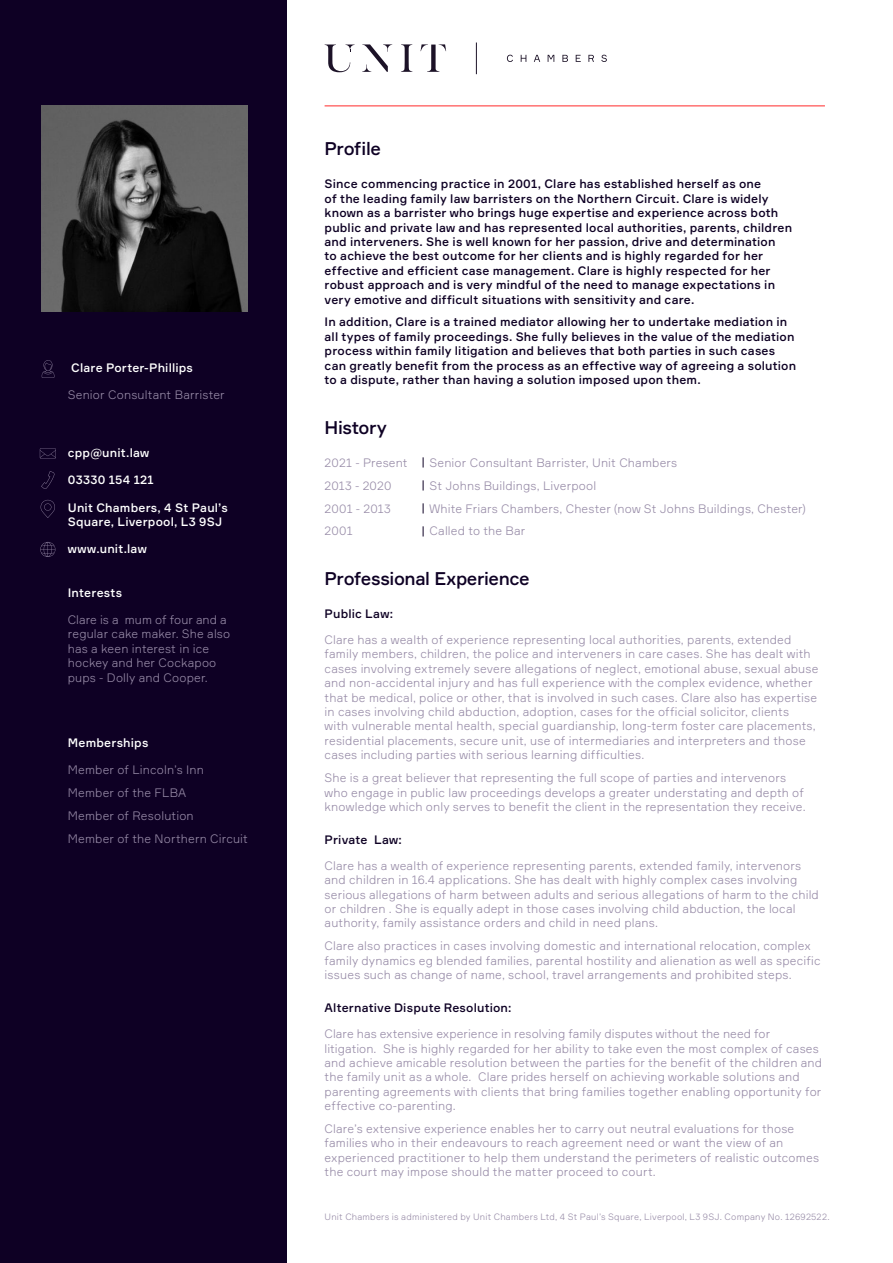
<style>
.page{position:relative;width:893px;height:1263px;background:#fff}
.page>*{position:absolute;margin:0;border:0;box-sizing:border-box;transform-origin:0 0}
.t1{font:500 18px "Formular";letter-spacing:-.025em;color:#0e0024}
.t2{font:300 12px/14.4px "Formular";letter-spacing:.015em;color:#978ba7}
.t3{font:500 12px/14.4px "Formular";letter-spacing:.015em;color:#0e0024}
.t4{font:500 12px/14.4px "Formular";letter-spacing:.015em;color:#fff}
.t5{font:300 9px "Formular";letter-spacing:.025em;color:#978ba7}
</style>
<div class="page">
<div style="left:0;top:0;width:286px;height:1263px;background:#0e0024"></div>
<hr style="left:325px;top:106px;width:500px;height:1px;background:#ff2929">
<svg style="left:40px;top:448px;width:16px;height:11px"></svg>
<svg style="left:41px;top:471px;width:14px;height:18px"></svg>
<img style="left:42px;top:106px;width:205px;height:205px">
<svg style="left:41px;top:500px;width:14px;height:18px"></svg>
<svg style="left:42px;top:360px;width:12px;height:18px"></svg>
<svg style="left:40px;top:542px;width:15px;height:15px"></svg>
<svg style="left:421px;top:44px;width:25px;height:28px"></svg>
<svg style="left:401px;top:44px;width:11px;height:28px"></svg>
<svg style="left:325px;top:45px;width:29px;height:27px"></svg>
<svg style="left:362px;top:44px;width:30px;height:28px"></svg>
<svg style="left:507px;top:55px;width:6px;height:7px"></svg>
<svg style="left:521px;top:55px;width:5px;height:7px"></svg>
<svg style="left:534px;top:55px;width:6px;height:7px"></svg>
<svg style="left:548px;top:55px;width:6px;height:7px"></svg>
<svg style="left:562px;top:55px;width:6px;height:7px"></svg>
<svg style="left:576px;top:55px;width:5px;height:7px"></svg>
<svg style="left:588px;top:55px;width:6px;height:7px"></svg>
<svg style="left:601px;top:55px;width:6px;height:7px"></svg>
<hr style="left:476px;top:43px;width:1px;height:31px;background:#1c1227">
<p class="t4" style="left:71px;top:360px;width:123px">Clare Porter-Phillips</p>
<p class="t2" style="left:68px;top:387px;width:158px">Senior Consultant Barrister</p>
<p class="t4" style="left:68px;top:446px;width:83px">cpp@unit.law</p>
<p class="t4" style="left:68px;top:473px;width:87px">03330 154 121</p>
<p class="t4" style="left:68px;top:500px;width:161px">Unit Chambers, 4 St Paul’s<br>Square, Liverpool, L3 9SJ</p>
<p class="t4" style="left:68px;top:541px;width:80px">www.unit.law</p>
<p class="t4" style="left:68px;top:585px;width:56px">Interests</p>
<p class="t2" style="left:68px;top:612px;width:164px">Clare is a mum of four and a regular cake maker. She also has a keen interest in ice hockey and her Cockapoo pups - Dolly and Cooper.</p>
<p class="t4" style="left:68px;top:735px;width:82px">Memberships</p>
<p class="t2" style="left:68px;top:762px;width:137px">Member of Lincoln’s Inn</p>
<p class="t2" style="left:68px;top:785px;width:120px">Member of the FLBA</p>
<p class="t2" style="left:68px;top:808px;width:127px">Member of Resolution</p>
<p class="t2" style="left:68px;top:831px;width:182px">Member of the Northern Circuit</p>
<p class="t1" style="left:325px;top:138px;width:58px">Profile</p>
<p class="t3" style="left:325px;top:177px;width:469px">Since commencing practice in 2001, Clare has established herself as one<br>of the leading family law barristers on the Northern Circuit. Clare is widely known as a barrister who brings huge expertise and experience across both public and private law and has represented local authorities, parents, children and interveners. She is well known for her passion, drive and determination<br>to achieve the best outcome for her clients and is highly regarded for her effective and efficient case management. Clare is highly respected for her robust approach and is very mindful of the need to manage expectations in very emotive and difficult situations with sensitivity and care.</p>
<p class="t3" style="left:325px;top:315px;width:473px">In addition, Clare is a trained mediator allowing her to undertake mediation in all types of family proceedings. She fully believes in the value of the mediation process within family litigation and believes that both parties in such cases can greatly benefit from the process as an effective way of agreeing a solution to a dispute, rather than having a solution imposed upon them.</p>
<p class="t1" style="left:325px;top:416px;width:64px">History</p>
<p class="t2" style="left:325px;top:455px;width:85px">2021 - Present</p>
<p class="t2" style="left:325px;top:478px;width:68px">2013 - 2020</p>
<p class="t2" style="left:325px;top:501px;width:68px">2001 - 2013</p>
<p class="t2" style="left:325px;top:524px;width:30px">2001</p>
<p class="t2" style="left:429px;top:455px;width:249px">Senior Consultant Barrister, Unit Chambers</p>
<p class="t2" style="left:429px;top:478px;width:168px">St Johns Buildings, Liverpool</p>
<p class="t2" style="left:429px;top:501px;width:378px">White Friars Chambers, Chester (now St Johns Buildings, Chester)</p>
<p class="t2" style="left:429px;top:524px;width:97px">Called to the Bar</p>
<p class="t1" style="left:325px;top:567px;width:207px">Professional Experience</p>
<p class="t3" style="left:325px;top:606px;width:70px">Public Law:</p>
<p class="t2" style="left:325px;top:632px;width:495px">Clare has a wealth of experience representing local authorities, parents, extended family members, children, the police and interveners in care cases. She has dealt with cases involving extremely severe allegations of neglect, emotional abuse, sexual abuse and non-accidental injury and has full experience with the complex evidence, whether that be medical, police or other, that is involved in such cases. Clare also has expertise in cases involving child abduction, adoption, cases for the official solicitor, clients<br>with vulnerable mental health, special guardianship, long-term foster care placements, residential placements, secure unit, use of intermediaries and interpreters and those cases including parties with serious learning difficulties.</p>
<p class="t2" style="left:325px;top:770px;width:482px">She is a great believer that representing the full scope of parties and intervenors who engage in public law proceedings develops a greater understating and depth of knowledge which only serves to benefit the client in the representation they receive.</p>
<p class="t3" style="left:325px;top:832px;width:79px">Private Law:</p>
<p class="t2" style="left:325px;top:858px;width:496px">Clare has a wealth of experience representing parents, extended family, intervenors and children in 16.4 applications. She has dealt with highly complex cases involving serious allegations of harm between adults and serious allegations of harm to the child or children . She is equally adept in those cases involving child abduction, the local authority, family assistance orders and child in need plans.</p>
<p class="t2" style="left:325px;top:939px;width:497px">Clare also practices in cases involving domestic and international relocation, complex family dynamics eg blended families, parental hostility and alienation as well as specific issues such as change of name, school, travel arrangements and prohibited steps.</p>
<p class="t3" style="left:325px;top:1000px;width:188px">Alternative Dispute Resolution:</p>
<p class="t2" style="left:325px;top:1026px;width:499px">Clare has extensive experience in resolving family disputes without the need for litigation. She is highly regarded for her ability to take even the most complex of cases and achieve amicable resolution between the parties for the benefit of the children and the family unit as a whole. Clare prides herself on achieving workable solutions and parenting agreements with clients that bring families together enabling opportunity for effective co-parenting.</p>
<p class="t2" style="left:325px;top:1121px;width:496px">Clare’s extensive experience enables her to carry out neutral evaluations for those families who in their endeavours to reach agreement need or want the view of an experienced practitioner to help them understand the perimeters of realistic outcomes the court may impose should the matter proceed to court.</p>
<p class="t5" style="left:325px;top:1211px;width:506px">Unit Chambers is administered by Unit Chambers Ltd, 4 St Paul’s Square, Liverpool, L3 9SJ. Company No. 12692522.</p>
</div>
